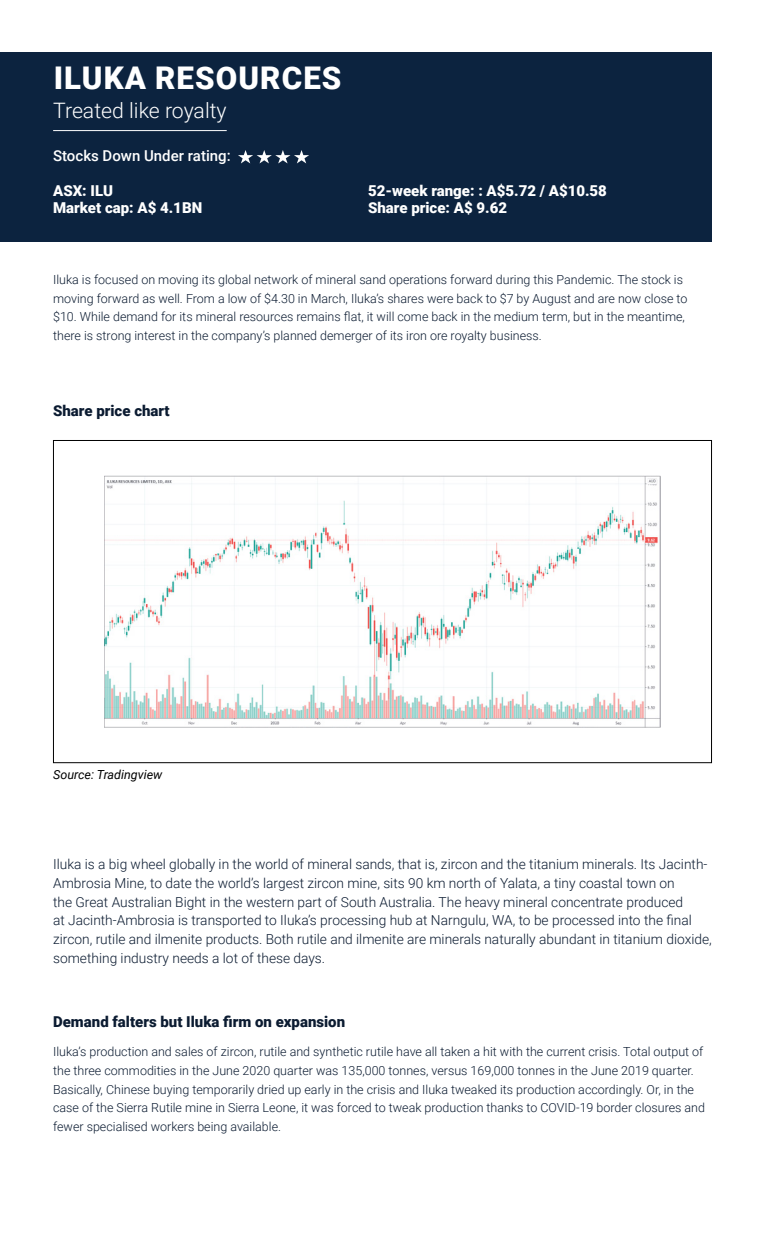
<style>
.page{position:relative;width:765px;height:1260px;background:#fff}
.page>*{position:absolute;margin:0;border:0;box-sizing:border-box;transform-origin:0 0}
.t1{font:900 31.25px "Roboto";letter-spacing:.035em;color:#fff}
.t2{font:300 21.25px "Roboto";color:#fff}
.t3{font:900 15px "Roboto";color:#fff}
.t4{font:900 15px "Roboto";color:#0b1b31}
.t5{font:500 15px "Roboto";color:#fff}
.t6{font:300 13.75px/18.8px "Roboto";color:#0b1b31}
.t7{font:300 12.5px/18.8px "Roboto";color:#0b1b31}
.t8{font:italic 12.5px "Roboto";color:#000}
</style>
<div class="page">
<div style="left:0;top:52px;width:712px;height:190px;background:#0c233f"></div>
<hr style="left:53px;top:130px;width:174px;height:1px;background:#fff">
<img style="left:105px;top:475px;width:555px;height:253px">
<svg style="left:238px;top:150px;width:71px;height:13px"></svg>
<h1 class="t1" style="left:54px;top:56px;width:289px">ILUKA RESOURCES</h1>
<h2 class="t2" style="left:53px;top:96px;width:175px">Treated like royalty</h2>
<p class="t5" style="left:53px;top:145px;width:179px">Stocks Down Under rating:</p>
<p class="t3" style="left:53px;top:180px;width:61px">ASX: ILU</p>
<p class="t3" style="left:368px;top:180px;width:240px">52-week range: : A$5.72 / A$10.58</p>
<p class="t3" style="left:53px;top:197px;width:151px">Market cap: A$ 4.1BN</p>
<p class="t3" style="left:368px;top:197px;width:140px">Share price: A$ 9.62</p>
<p class="t7" style="left:53px;top:270px;width:636px">Iluka is focused on moving its global network of mineral sand operations forward during this Pandemic. The stock is moving forward as well. From a low of $4.30 in March, Iluka’s shares were back to $7 by August and are now close to $10. While demand for its mineral resources remains flat, it will come back in the medium term, but in the meantime, there is strong interest in the company’s planned demerger of its iron ore royalty business.</p>
<p class="t4" style="left:53px;top:400px;width:118px">Share price chart</p>
<p class="t8" style="left:53px;top:766px;width:111px">Source: Tradingview</p>
<p class="t6" style="left:53px;top:854px;width:660px">Iluka is a big wheel globally in the world of mineral sands, that is, zircon and the titanium minerals. Its Jacinth-Ambrosia Mine, to date the world’s largest zircon mine, sits 90 km north of Yalata, a tiny coastal town on<br>the Great Australian Bight in the western part of South Australia. The heavy mineral concentrate produced<br>at Jacinth-Ambrosia is transported to Iluka’s processing hub at Narngulu, WA, to be processed into the final zircon, rutile and ilmenite products. Both rutile and ilmenite are minerals naturally abundant in titanium dioxide, something industry needs a lot of these days.</p>
<p class="t4" style="left:53px;top:1011px;width:294px">Demand falters but Iluka firm on expansion</p>
<p class="t7" style="left:53px;top:1042px;width:653px">Iluka’s production and sales of zircon, rutile and synthetic rutile have all taken a hit with the current crisis. Total output of the three commodities in the June 2020 quarter was 135,000 tonnes, versus 169,000 tonnes in the June 2019 quarter.<br>Basically, Chinese buying temporarily dried up early in the crisis and Iluka tweaked its production accordingly. Or, in the case of the Sierra Rutile mine in Sierra Leone, it was forced to tweak production thanks to COVID-19 border closures and fewer specialised workers being available.</p>
</div>
